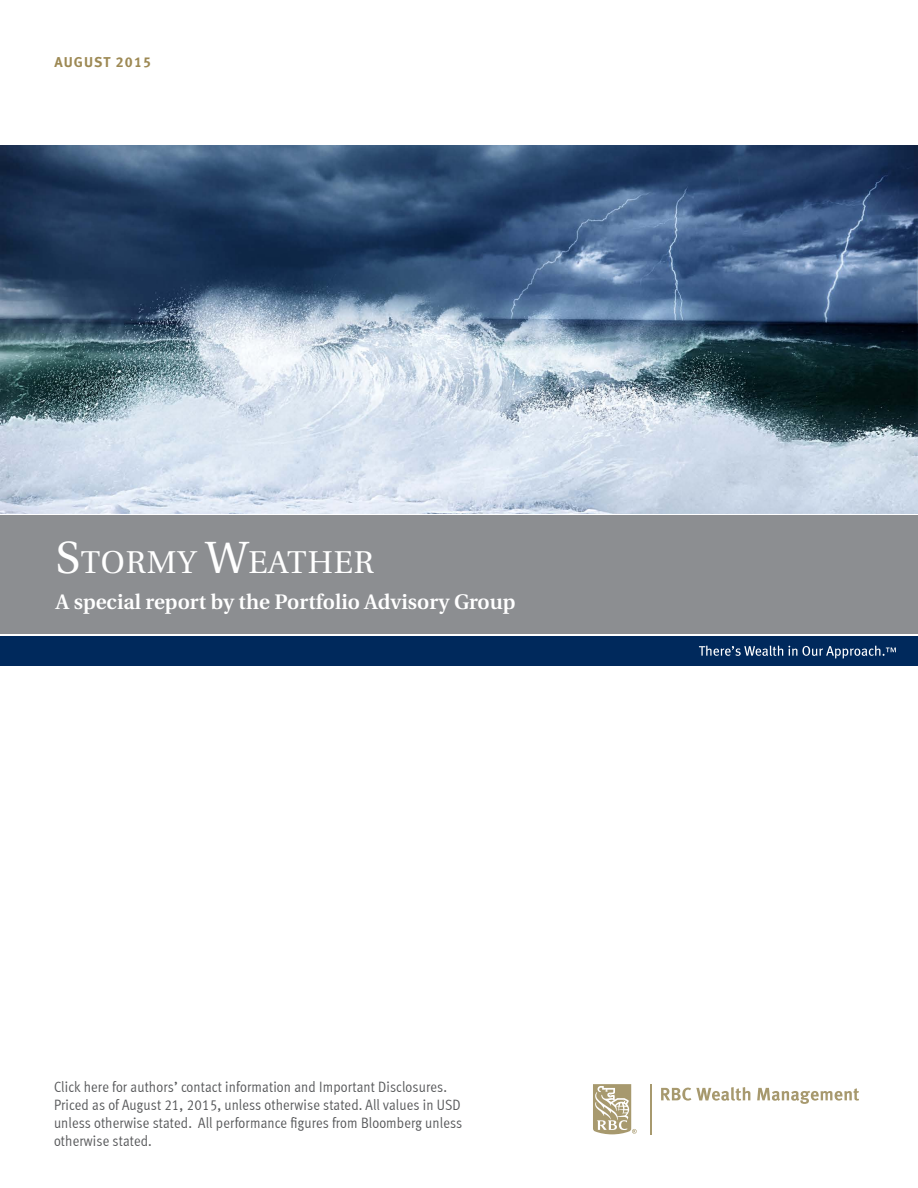
<style>
.page{position:relative;width:918px;height:1188px;background:#fff}
.page>*{position:absolute;margin:0;border:0;box-sizing:border-box;transform-origin:0 0}
.Analyst_E-mail{font:31.5px "Utopia";letter-spacing:.03em;color:#fff}
.Analyst_E-mail-2{font:600 21px "Utopia";color:#fff}
.Gold_Bullets{font:15px/18px "Meta Cond Normal LF";letter-spacing:.01em;color:#57585a;text-align:justify}
.t1{font:14.25px "Meta Bold LF";letter-spacing:.075em;color:#9d8954}
.s1{font-size:45px}
</style>
<div class="page">
<div style="left:0;top:637px;width:918px;height:29px;background:#00295c"></div>
<svg style="left:699px;top:646px;width:197px;height:13px"></svg>
<div style="left:0;top:515px;width:917px;height:119px;background:#8c8e91"></div>
<img style="left:0;top:146px;width:918px;height:368px">
<svg style="left:593px;top:1084px;width:44px;height:50px"></svg>
<hr style="left:650px;top:1084px;width:2px;height:50px;background:#a7996e">
<svg style="left:661px;top:1087px;width:89px;height:14px"></svg>
<svg style="left:757px;top:1088px;width:102px;height:16px"></svg>
<p class="t1" style="left:55px;top:54px;width:98px">AUGUST 2015</p>
<p class="Analyst_E-mail" style="left:56px;top:545px;width:320px"><span class="s1">S</span>TORMY <span class="s1">W</span>EATHER</p>
<p class="Analyst_E-mail-2" style="left:56px;top:590px;width:461px">A special report by the Portfolio Advisory Group</p>
<p class="Gold_Bullets" style="left:54px;top:1078px;width:395px">Click here for authors’ contact information and Important Disclosures.</p>
<p class="Gold_Bullets" style="left:54px;top:1096px;width:410px">Priced as of August 21, 2015, unless otherwise stated. All values in USD unless otherwise stated. All performance figures from Bloomberg unless otherwise stated.</p>
</div>
